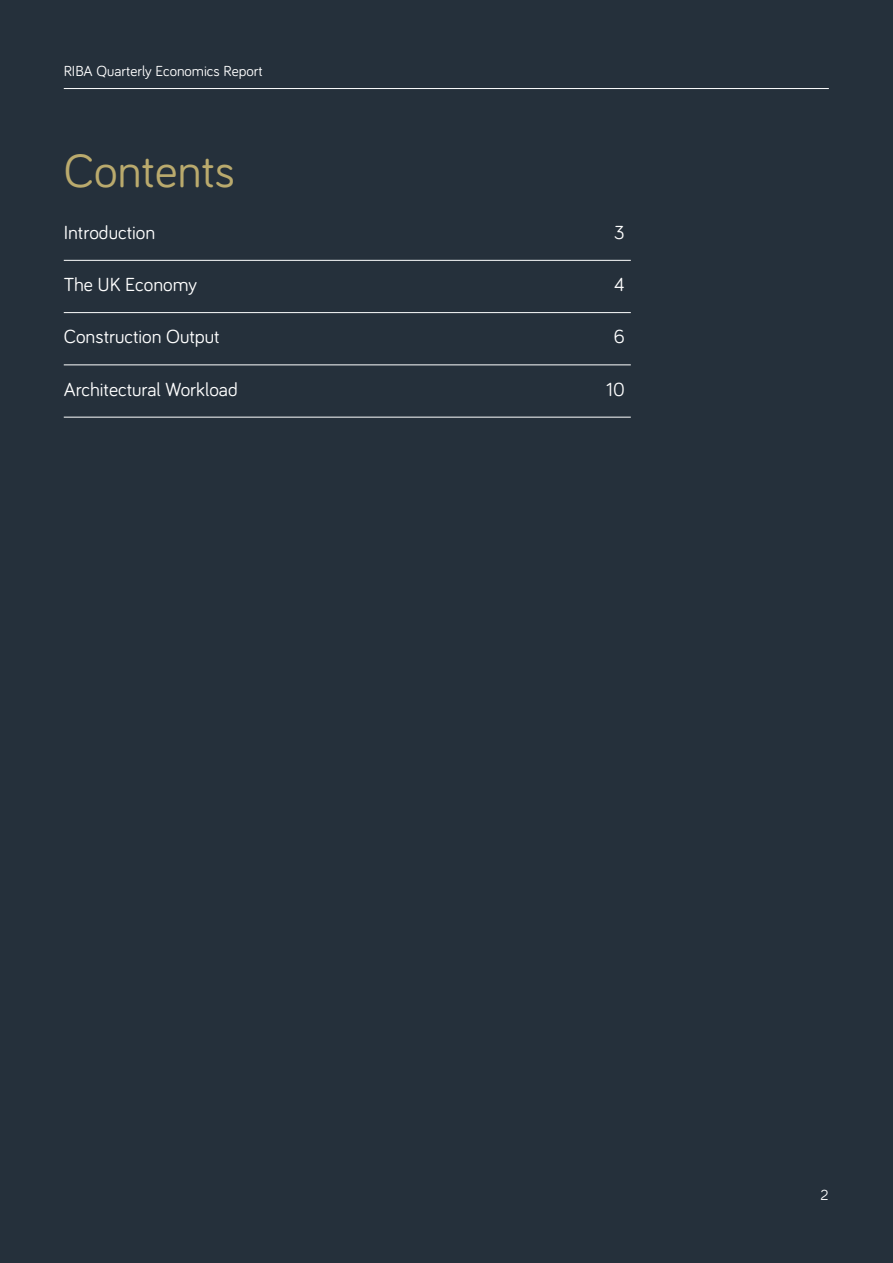
<style>
.page{position:relative;width:893px;height:1263px;background:#25303b}
.page>*{position:absolute;margin:0;border:0;box-sizing:border-box;transform-origin:0 0}
.t1{font:48px "Bariol";color:#baaa6d}
.t2{font:19.5px "Bariol";color:#fff}
.t3{font:15px "Bariol";color:#fff}
</style>
<div class="page">
<hr style="left:64px;top:88px;width:765px;height:1px;background:#fff">
<hr style="left:64px;top:260px;width:567px;height:1px;background:#fff">
<hr style="left:64px;top:312px;width:567px;height:1px;background:#fff">
<hr style="left:64px;top:365px;width:567px;height:1px;background:#fff">
<hr style="left:64px;top:417px;width:567px;height:1px;background:#fff">
<p class="t3" style="left:64px;top:60px;width:201px">RIBA Quarterly Economics Report</p>
<h1 class="t1" style="left:64px;top:138px;width:173px">Contents</h1>
<p class="t2" style="left:64px;top:219px;width:93px">Introduction</p>
<p class="t2" style="left:614px;top:219px;width:12px">3</p>
<p class="t2" style="left:64px;top:271px;width:135px">The UK Economy</p>
<p class="t2" style="left:614px;top:271px;width:12px">4</p>
<p class="t2" style="left:64px;top:324px;width:157px">Construction Output</p>
<p class="t2" style="left:614px;top:324px;width:13px">6</p>
<p class="t2" style="left:64px;top:376px;width:176px">Architectural Workload</p>
<p class="t2" style="left:606px;top:376px;width:20px">10</p>
<p class="t3" style="left:820px;top:1184px;width:9px">2</p>
</div>
